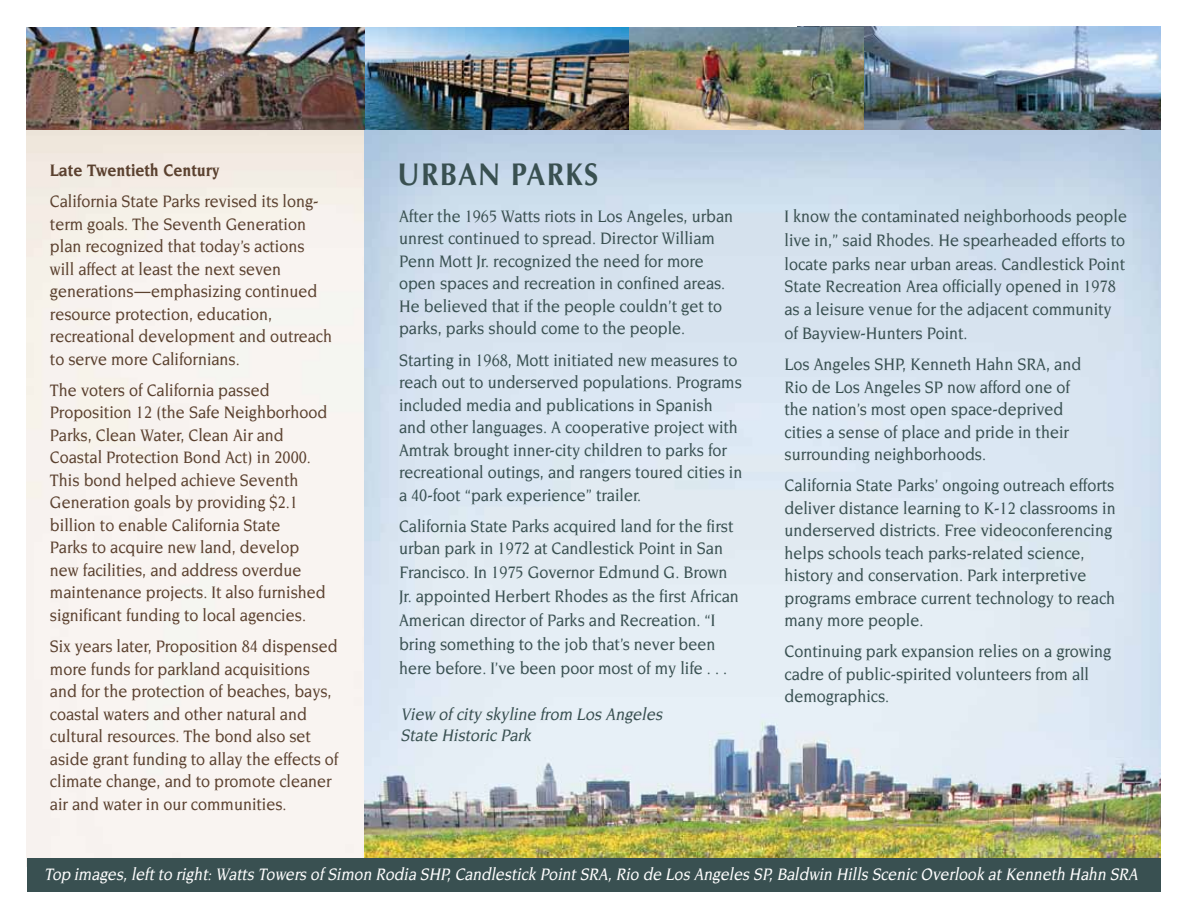
<style>
.page{position:relative;width:1188px;height:918px;background:#fff}
.page>*{position:absolute;margin:0;border:0;box-sizing:border-box;transform-origin:0 0}
.t1{font:700 31.5px "Optima LT Std";color:#395051;scale:.9 1}
.t2{font:500 18px/22.5px "Novarese";color:#395051;scale:.9 1}
.t3{font:500 18px/22.5px "Novarese";color:#5b412f;scale:.9 1}
.t4{font:italic 500 18px "Novarese";color:#fff;scale:.88 1}
.t5{font:italic 500 18px/21.6px "Novarese";color:#395051;scale:.9 1}
.t6{font:700 18px "Novarese";color:#5b412f;scale:.9 1}
</style>
<div class="page">
<img style="left:27px;top:129px;width:338px;height:729px">
<img style="left:365px;top:129px;width:796px;height:729px">
<div style="left:27px;top:858px;width:1134px;height:33px;background:#395051"></div>
<img style="left:864px;top:27px;width:297px;height:102px">
<img style="left:365px;top:27px;width:264px;height:102px">
<img style="left:27px;top:27px;width:338px;height:102px">
<img style="left:629px;top:27px;width:235px;height:102px">
<p class="t6" style="left:50px;top:160px;width:190px">Late Twentieth Century</p>
<p class="t3" style="left:50px;top:190px;width:315px">California State Parks revised its long&shy;term goals. The Seventh Generation plan recognized that today’s actions will affect at least the next seven generations—emphasizing continued resource protection, education, recreational development and outreach to serve more Californians.</p>
<p class="t3" style="left:50px;top:379px;width:310px">The voters of California passed Proposition 12 (the Safe Neighborhood Parks, Clean Water, Clean Air and Coastal Protection Bond Act) in 2000.<br>This bond helped achieve Seventh Generation goals by providing $2.1 billion to enable California State<br>Parks to acquire new land, develop new facilities, and address overdue maintenance projects. It also furnished significant funding to local agencies.</p>
<p class="t3" style="left:50px;top:635px;width:322px">Six years later, Proposition 84 dispensed more funds for parkland acquisitions and for the protection of beaches, bays, coastal waters and other natural and cultural resources. The bond also set aside grant funding to allay the effects of climate change, and to promote cleaner air and water in our communities.</p>
<h1 class="t1" style="left:398px;top:156px;width:146px">URBAN PARKS</h1>
<p class="t2" style="left:399px;top:205px;width:373px">After the 1965 Watts riots in Los Angeles, urban unrest continued to spread. Director William Penn Mott Jr. recognized the need for more open spaces and recreation in confined areas.<br>He believed that if the people couldn’t get to parks, parks should come to the people.</p>
<p class="t2" style="left:399px;top:348px;width:383px">Starting in 1968, Mott initiated new measures to reach out to underserved populations. Programs included media and publications in Spanish and other languages. A cooperative project with Amtrak brought inner-city children to parks for recreational outings, and rangers toured cities in a 40-foot “park experience” trailer.</p>
<p class="t2" style="left:399px;top:514px;width:379px;line-height:23.7px">California State Parks acquired land for the first urban park in 1972 at Candlestick Point in San Francisco. In 1975 Governor Edmund G. Brown Jr. appointed Herbert Rhodes as the first African American director of Parks and Recreation. “I bring something to the job that’s never been here before. I’ve been poor most of my life . . .</p>
<p class="t5" style="left:401px;top:703px;width:296px">View of city skyline from Los Angeles<br>State Historic Park</p>
<p class="t2" style="left:784px;top:204px;width:382px;line-height:23.4px">I know the contaminated neighborhoods people live in,” said Rhodes. He spearheaded efforts to locate parks near urban areas. Candlestick Point State Recreation Area officially opened in 1978 as a leisure venue for the adjacent community of Bayview-Hunters Point.</p>
<p class="t2" style="left:784px;top:353px;width:331px">Los Angeles SHP, Kenneth Hahn SRA, and Rio de Los Angeles SP now afford one of the nation’s most open space-deprived cities a sense of place and pride in their surrounding neighborhoods.</p>
<p class="t2" style="left:784px;top:474px;width:370px">California State Parks’ ongoing outreach efforts deliver distance learning to K-12 classrooms in underserved districts. Free videoconferencing helps schools teach parks-related science, history and conservation. Park interpretive programs embrace current technology to reach many more people.</p>
<p class="t2" style="left:784px;top:640px;width:365px">Continuing park expansion relies on a growing cadre of public-spirited volunteers from all demographics.</p>
<p class="t4" style="left:44px;top:865px;width:1249px">Top images,leftto right:Watts Towers of Simon Rodia SHP,Candlestick PointSRA,Rio de Los Angeles SP,Baldwin Hills Scenic Overlook atKenneth Hahn SRA</p>
</div>
